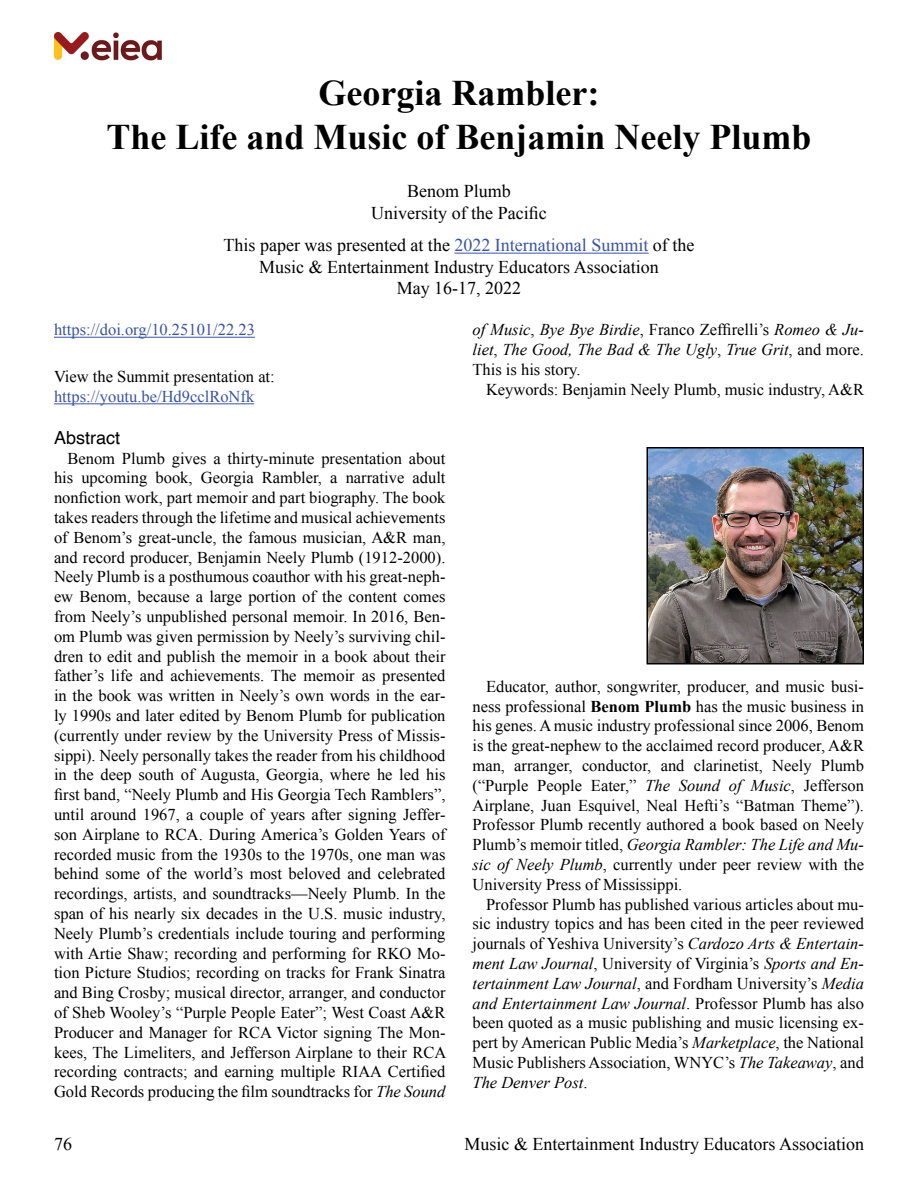
<style>
.page{position:relative;width:918px;height:1188px;background:#fff}
.page>*{position:absolute;margin:0;border:0;box-sizing:border-box;transform-origin:0 0}
.t1{font:700 36px/43.2px "Times New Roman";color:#000;text-align:center}
.t2{font:18px/21.6px "Times New Roman";color:#000;text-align:center}
.t3{font:18px "Helvetica";color:#000}
.t4{font:16.5px/19.8px "Times New Roman";color:#000;text-align:justify}
.t5{font:italic 16.5px/19.8px "Times New Roman";color:#000;text-align:justify}
.t6{font:16.5px "Times New Roman";color:#3a53a4}
.s1{color:#3a53a4}
.s2{font-style:italic}
.s3{font-style:normal}
.s4{font-weight:700}
</style>
<div class="page">
<img style="left:54px;top:32px;width:108px;height:28px">
<hr style="left:454px;top:253px;width:194px;height:1px;background:#3a53a4">
<hr style="left:54px;top:337px;width:201px;height:1px;background:#3a53a4">
<hr style="left:54px;top:403px;width:200px;height:1px;background:#3a53a4">
<img style="left:649px;top:450px;width:212px;height:211px">
<div style="left:646px;top:447px;width:218px;height:217px;border:2px solid #000"></div>
<h1 class="t1" style="left:107px;top:71px;width:707px">Georgia Rambler:<br>The Life and Music of Benjamin Neely Plumb</h1>
<p class="t2" style="left:371px;top:180px;width:177px">Benom Plumb<br>University of the Pacific</p>
<p class="t2" style="left:224px;top:234px;width:472px">This paper was presented at the <span class="s1">2022 International Summit</span> of the<br>Music &amp; Entertainment Industry Educators Association<br>May 16-17, 2022</p>
<p class="t6" style="left:54px;top:319px;width:202px">https://doi.org/10.25101/22.23</p>
<p class="t4" style="left:54px;top:367px;width:222px">View the Summit presentation at:</p>
<p class="t6" style="left:54px;top:385px;width:202px">https://youtu.be/Hd9cclRoNfk</p>
<p class="t3" style="left:54px;top:424px;width:68px">Abstract</p>
<p class="t4" style="left:54px;top:448px;width:394px;text-indent:13px">Benom Plumb gives a thirty-minute presentation about his upcoming book, Georgia Rambler, a narrative adult nonfiction work, part memoir and part biography. The book takes readers through the lifetime and musical achievements of Benom’s great-uncle, the famous musician, A&amp;R man, and record producer, Benjamin Neely Plumb (1912-2000).<br>Neely Plumb is a posthumous coauthor with his great-neph&shy;ew Benom, because a large portion of the content comes from Neely’s unpublished personal memoir. In 2016, Ben&shy;om Plumb was given permission by Neely’s surviving chil&shy;dren to edit and publish the memoir in a book about their father’s life and achievements. The memoir as presented in the book was written in Neely’s own words in the ear&shy;ly 1990s and later edited by Benom Plumb for publication (currently under review by the University Press of Missis&shy;sippi). Neely personally takes the reader from his childhood in the deep south of Augusta, Georgia, where he led his first band, “Neely Plumb and His Georgia Tech Ramblers”, until around 1967, a couple of years after signing Jeffer&shy;son Airplane to RCA. During America’s Golden Years of recorded music from the 1930s to the 1970s, one man was behind some of the world’s most beloved and celebrated recordings, artists, and soundtracks—Neely Plumb. In the span of his nearly six decades in the U.S. music industry, Neely Plumb’s credentials include touring and performing with Artie Shaw; recording and performing for RKO Mo&shy;tion Picture Studios; recording on tracks for Frank Sinatra and Bing Crosby; musical director, arranger, and conductor of Sheb Wooley’s “Purple People Eater”; West Coast A&amp;R Producer and Manager for RCA Victor signing The Mon&shy;kees, The Limeliters, and Jefferson Airplane to their RCA recording contracts; and earning multiple RIAA Certified Gold Records producing the film soundtracks for <span class="s2">The Sound</span></p>
<p class="t5" style="left:473px;top:320px;width:393px">of Music<span class="s3">,</span> Bye Bye Birdie<span class="s3">, Franco Zeffirelli’s</span> Romeo &amp; Ju&shy;liet<span class="s3">,</span> The Good, The Bad &amp; The Ugly<span class="s3">,</span> True Grit<span class="s3">, and more.<br>This is his story.</span></p>
<p class="t4" style="left:486px;top:379px;width:380px">Keywords: Benjamin Neely Plumb, music industry, A&amp;R</p>
<p class="t4" style="left:473px;top:676px;width:393px;text-indent:13px">Educator, author, songwriter, producer, and music busi&shy;ness professional <span class="s4">Benom Plumb</span> has the music business in his genes. A music industry professional since 2006, Benom is the great-nephew to the acclaimed record producer, A&amp;R man, arranger, conductor, and clarinetist, Neely Plumb (“Purple People Eater,” <span class="s2">The Sound of Music</span>, Jefferson Airplane, Juan Esquivel, Neal Hefti’s “Batman Theme”).<br>Professor Plumb recently authored a book based on Neely Plumb’s memoir titled, <span class="s2">Georgia Rambler: The Life and Mu&shy;sic of Neely Plumb</span>, currently under peer review with the University Press of Mississippi.</p>
<p class="t4" style="left:473px;top:894px;width:393px;text-indent:13px">Professor Plumb has published various articles about mu&shy;sic industry topics and has been cited in the peer reviewed journals of Yeshiva University’s <span class="s2">Cardozo Arts &amp; Entertain&shy;ment Law Journal</span>, University of Virginia’s <span class="s2">Sports and En&shy;tertainment Law Journal</span>, and Fordham University’s <span class="s2">Media and Entertainment Law Journal</span>. Professor Plumb has also been quoted as a music publishing and music licensing ex&shy;pert by American Public Media’s <span class="s2">Marketplace</span>, the National Music Publishers Association, WNYC’s <span class="s2">The Takeaway</span>, and <span class="s2">The Denver Post</span>.</p>
<p class="t2" style="left:54px;top:1132px;width:19px">76</p>
<p class="t2" style="left:465px;top:1132px;width:401px">Music &amp; Entertainment Industry Educators Association</p>
</div>
